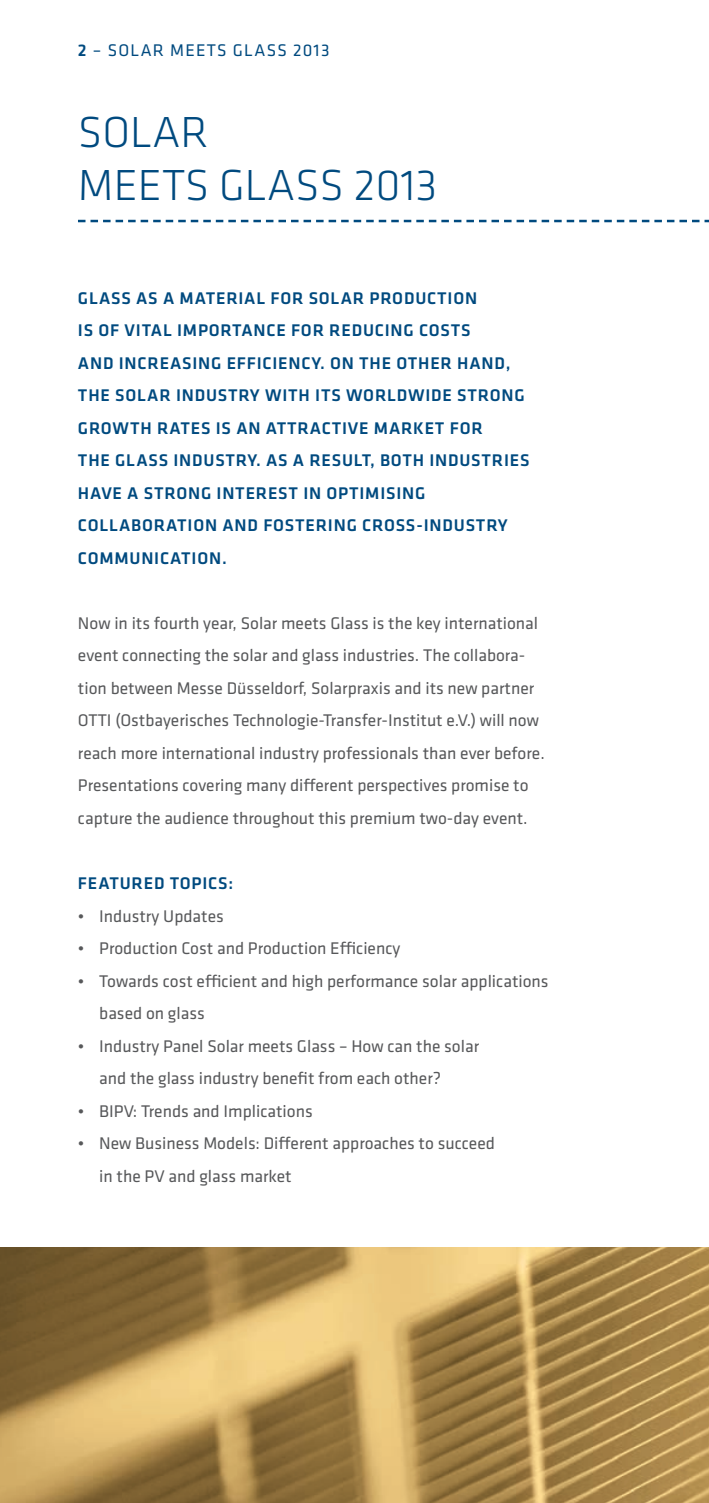
<style>
.page{position:relative;width:709px;height:1503px;background:#fff}
.page>*{position:absolute;margin:0;border:0;box-sizing:border-box;transform-origin:0 0}
.Head{font:300 45px/52.5px "Klavika Basic";color:#004a7f}
.t1{font:17.5px/32.5px "Klavika Basic";color:#57585a}
.Teaser{font:500 17.5px/32.5px "Klavika Basic";letter-spacing:.045em;color:#004a7f}
.t2{font:17.5px "Klavika Basic";letter-spacing:.07em;color:#004a7f}
.s1{font-weight:500}
</style>
<div class="page">
<svg style="left:78px;top:220px;width:631px;height:2px"></svg>
<img style="left:0;top:1247px;width:709px;height:255px">
<p class="t2" style="left:78px;top:38px;width:253px"><span class="s1">2</span> – SOLAR MEETS GLASS 2013</p>
<p class="Head" style="left:78px;top:106px;width:361px">SOLAR<br>MEETS GLASS 2013</p>
<p class="Teaser" style="left:78px;top:281px;width:434px">GLASS AS A MATERIAL FOR SOLAR PRODUCTION<br>IS OF VITAL IMPORTANCE FOR REDUCING COSTS<br>AND INCREASING EFFICIENCY. ON THE OTHER HAND,</p>
<p class="Teaser" style="left:78px;top:379px;width:453px">THE SOLAR INDUSTRY WITH ITS WORLDWIDE STRONG GROWTH RATES IS AN ATTRACTIVE MARKET FOR<br>THE GLASS INDUSTRY. AS A RESULT, BOTH INDUSTRIES HAVE A STRONG INTEREST IN OPTIMISING COLLABORATION AND FOSTERING CROSS-INDUSTRY COMMUNICATION.</p>
<p class="t1" style="left:78px;top:606px;width:468px">Now in its fourth year, Solar meets Glass is the key international event connecting the solar and glass industries. The collabora&shy;tion between Messe Düsseldorf, Solarpraxis and its new partner OTTI (Ostbayerisches Technologie-Transfer-Institut e.V.) will now reach more international industry professionals than ever before.<br>Presentations covering many different perspectives promise to capture the audience throughout this premium two-day event.</p>
<p class="Teaser" style="left:78px;top:866px;width:157px">FEATURED TOPICS:</p>
<p class="t1" style="left:78px;top:899px;width:147px">• Industry Updates</p>
<p class="t1" style="left:78px;top:931px;width:324px">• Production Cost and Production Efficiency</p>
<p class="t1" style="left:78px;top:964px;width:472px">• Towards cost efficient and high performance solar applications</p>
<p class="t1" style="left:99px;top:996px;width:107px">based on glass</p>
<p class="t1" style="left:78px;top:1029px;width:402px">• Industry Panel Solar meets Glass – How can the solar</p>
<p class="t1" style="left:99px;top:1061px;width:343px">and the glass industry benefit from each other?</p>
<p class="t1" style="left:78px;top:1094px;width:236px">• BIPV: Trends and Implications</p>
<p class="t1" style="left:78px;top:1126px;width:418px">• New Business Models: Different approaches to succeed</p>
<p class="t1" style="left:99px;top:1159px;width:194px">in the PV and glass market</p>
</div>
